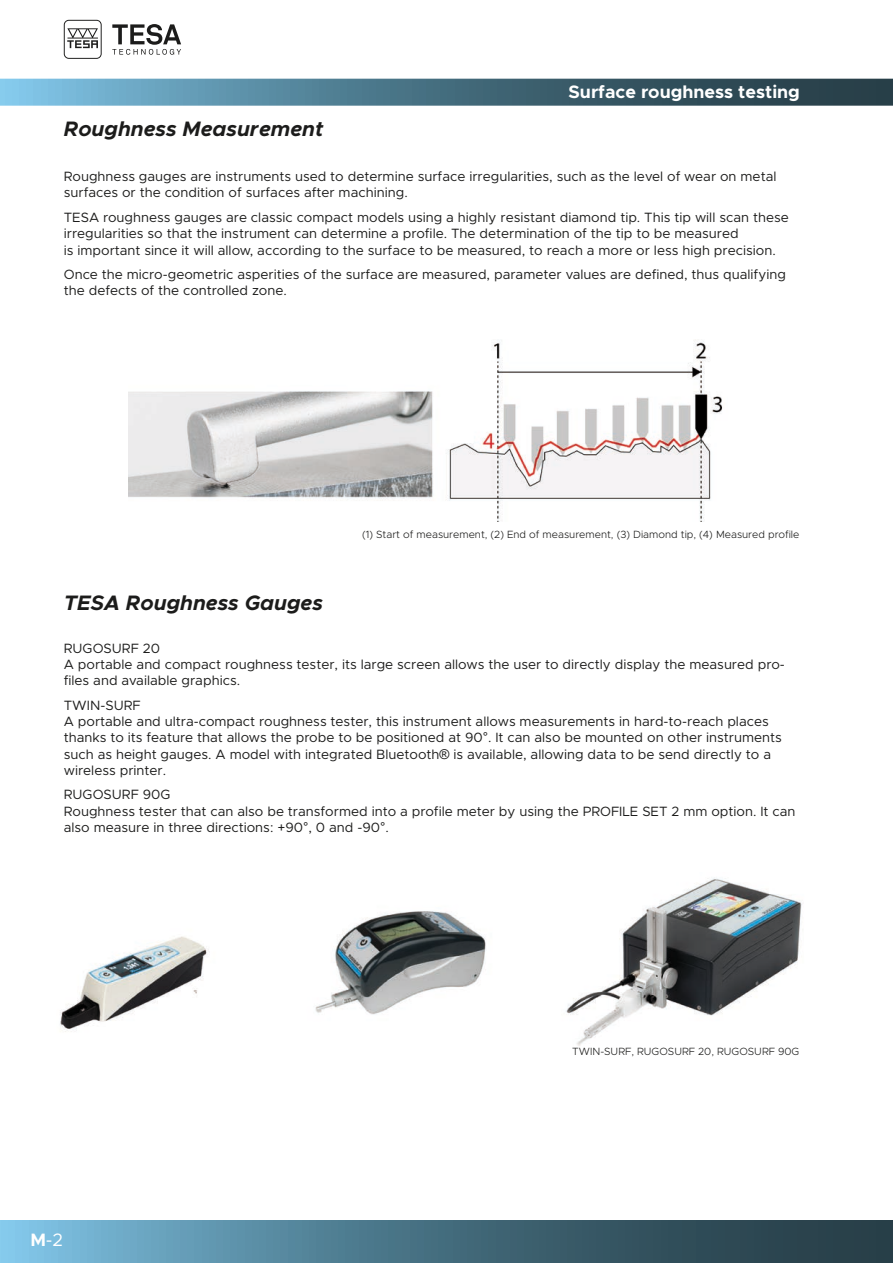
<style>
.page{position:relative;width:893px;height:1263px;background:#fff}
.page>*{position:absolute;margin:0;border:0;box-sizing:border-box;transform-origin:0 0}
.t1{font:italic 700 21px "Metropolis";color:#1c1c1b}
.t2{font:700 18px "Metropolis";color:#fff}
.t3{font:18px "Metropolis";color:#fff}
.t4{font:13.5px/16.2px "Metropolis";color:#1c1c1b}
.t5{font:300 10.5px "Metropolis";color:#1c1c1b}
.s1{font-family:"Arial"}
.s2{font-weight:700}
</style>
<div class="page">
<svg style="left:64px;top:20px;width:38px;height:39px"></svg>
<svg style="left:112px;top:24px;width:69px;height:31px"></svg>
<svg style="left:0;top:1220px;width:893px;height:43px;background:#497486"></svg>
<img style="left:129px;top:340px;width:594px;height:181px">
<img style="left:60px;top:878px;width:742px;height:168px">
<svg style="left:0;top:79px;width:893px;height:27px;background:#4c7688"></svg>
<h1 class="t1" style="left:64px;top:115px;width:261px">Roughness Measurement</h1>
<h2 class="t2" style="left:569px;top:80px;width:233px">Surface roughness testing</h2>
<p class="t4" style="left:64px;top:168px;width:714px">Roughness gauges are instruments used to determine surface irregularities, such as the level of wear on metal surfaces or the condition of surfaces after machining.</p>
<p class="t4" style="left:64px;top:209px;width:726px">TESA roughness gauges are classic compact models using a highly resistant diamond tip. This tip will scan these irregularities so that the instrument can determine a profile. The determination of the tip to be measured<br>is important since it will allow, according to the surface to be measured, to reach a more or less high precision.</p>
<p class="t4" style="left:64px;top:266px;width:724px">Once the micro-geometric asperities of the surface are measured, parameter values are defined, thus qualifying the defects of the controlled zone.</p>
<h1 class="t1" style="left:64px;top:589px;width:261px">TESA Roughness Gauges</h1>
<p class="t5" style="left:362px;top:528px;width:439px">(1) Start of measurement, (2) End of measurement, (3) Diamond tip, (4) Measured profile</p>
<p class="t4" style="left:64px;top:640px;width:723px">RUGOSURF 20<br>A portable and compact roughness tester, its large screen allows the user to directly display the measured pro&shy;files and available graphics.</p>
<p class="t4" style="left:64px;top:697px;width:720px">TWIN-SURF<br>A portable and ultra-compact roughness tester, this instrument allows measurements in hard-to-reach places thanks to its feature that allows the probe to be positioned at 90<span class="s1">°</span>. It can also be mounted on other instruments such as height gauges. A model with integrated Bluetooth<span class="s1">®</span> is available, allowing data to be send directly to a wireless printer.</p>
<p class="t4" style="left:64px;top:787px;width:733px">RUGOSURF 90G<br>Roughness tester that can also be transformed into a profile meter by using the PROFILE SET 2 mm option. It can also measure in three directions: +90<span class="s1">°</span>, 0 and -90<span class="s1">°</span>.</p>
<h2 class="t3" style="left:30px;top:1229px;width:34px"><span class="s2">M</span>-2</h2>
<p class="t5" style="left:572px;top:1045px;width:229px">TWIN-SURF, RUGOSURF 20, RUGOSURF 90G</p>
</div>
